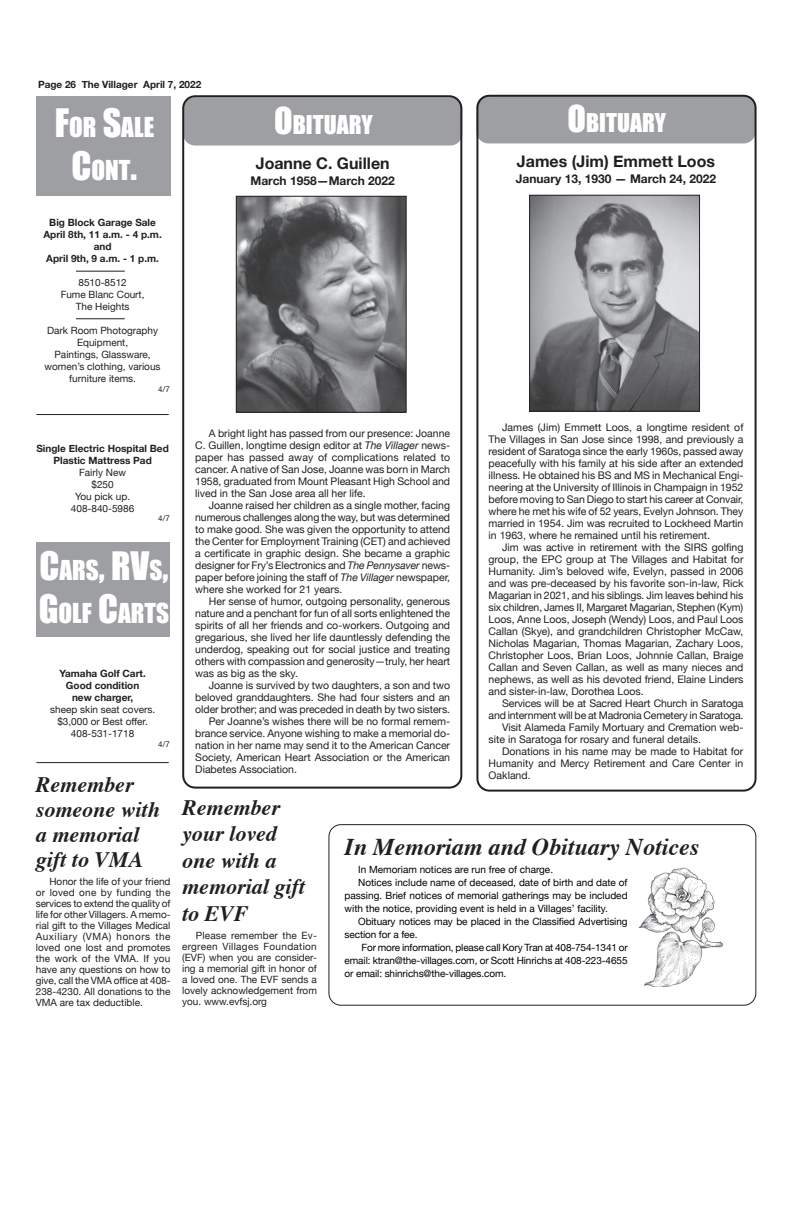
<style>
.page{position:relative;width:792px;height:1224px;background:#fff}
.page>*{position:absolute;margin:0;border:0;box-sizing:border-box;transform-origin:0 0}
.t1{font:36px "Impact";color:#fff}
.t2{font:25.2px/43.2px "Impact";color:#fff;text-align:center}
.t3{font:italic 700 24px "Times";color:#231f20}
.t4{font:23.8px "Impact";color:#fff}
.t5{font:italic 700 22px/26.4px "Times";color:#231f20}
.t6{font:700 16px "Helvetica Neue";color:#231f20}
.t7{font:700 12px "Helvetica Neue";color:#231f20}
.t8{font:10.5px/12px "Helvetica Neue";color:#231f20;text-align:justify}
.t9{font:10px/11px "Helvetica Neue";color:#231f20;text-align:center}
.t10{font:10px "Helvetica Neue";letter-spacing:-.01em;color:#000}
.t11{font:700 10px/12px "Helvetica Neue";color:#231f20;text-align:center}
.t12{font:8px "Helvetica Neue";color:#231f20}
.s1{font-size:36px}
.s2{font-size:34px}
.s3{font-size:25.2px}
.s4{font-style:italic}
</style>
<div class="page">
<div style="left:36px;top:96px;width:135px;height:100px;background:#9d9fa2"></div>
<hr style="left:36px;top:414px;width:133px;height:1px;background:#231f20">
<hr style="left:76px;top:318px;width:49px;height:1px;background:#231f20">
<hr style="left:36px;top:762px;width:133px;height:1px;background:#231f20">
<hr style="left:76px;top:271px;width:49px;height:1px;background:#231f20">
<div style="left:36px;top:542px;width:134px;height:95px;background:#9d9fa2"></div>
<div style="left:183px;top:97px;width:279px;height:49px;background:#9d9fa2;border-radius:12px"></div>
<div style="left:182px;top:95px;width:280px;height:694px;border:2px solid #231f20;border-radius:12px"></div>
<img style="left:238px;top:198px;width:167px;height:213px">
<div style="left:236px;top:196px;width:171px;height:217px;border:1px solid #231f20"></div>
<div style="left:476px;top:95px;width:280px;height:48px;background:#9d9fa2;border-radius:12px"></div>
<div style="left:476px;top:95px;width:281px;height:697px;border:2px solid #231f20;border-radius:12px"></div>
<img style="left:531px;top:197px;width:167px;height:213px">
<div style="left:529px;top:195px;width:171px;height:217px;border:1px solid #231f20"></div>
<div style="left:328px;top:824px;width:428px;height:182px;border:1px solid #231f20;border-radius:12px"></div>
<img style="left:638px;top:868px;width:85px;height:119px">
<p class="t11" style="left:38px;top:78px;width:165px">Page 26 The Villager April 7, 2022</p>
<h2 class="t2" style="left:55px;top:105px;width:101px"><span class="s1">F</span>OR <span class="s1">S</span>ALE<br><span class="s1">C</span>ONT<span class="s1">.</span></h2>
<p class="t11" style="left:43px;top:217px;width:120px">Big Block Garage Sale<br>April 8th, 11 a.m. - 4 p.m. and<br>April 9th, 9 a.m. - 1 p.m.</p>
<p class="t9" style="left:61px;top:277px;width:85px;line-height:12px">8510-8512<br>Fume Blanc Court,<br>The Heights</p>
<p class="t9" style="left:45px;top:325px;width:117px;line-height:12px">Dark Room Photography<br>Equipment,<br>Paintings, Glassware, women’s clothing, various furniture items.</p>
<p class="t12" style="left:158px;top:383px;width:13px">4/7</p>
<h3 class="t4" style="left:274px;top:106px;width:100px"><span class="s2">O</span>BITUARY</h3>
<h3 class="t6" style="left:256px;top:151px;width:135px">Joanne C. Guillen</h3>
<p class="t7" style="left:250px;top:171px;width:146px">March 1958—March 2022</p>
<h3 class="t4" style="left:568px;top:104px;width:100px"><span class="s2">O</span>BITUARY</h3>
<h3 class="t6" style="left:517px;top:149px;width:200px">James (Jim) Emmett Loos</h3>
<p class="t7" style="left:516px;top:169px;width:202px">January 13, 1930 — March 24, 2022</p>
<p class="t11" style="left:36px;top:442px;width:134px">Single Electric Hospital Bed<br>Plastic Mattress Pad</p>
<p class="t9" style="left:71px;top:467px;width:65px;line-height:12px">Fairly New $250<br>You pick up.<br>408-840-5986</p>
<p class="t12" style="left:158px;top:513px;width:13px">4/7</p>
<h1 class="t1" style="left:39px;top:538px;width:131px">C<span class="s3">ARS</span>, RV<span class="s3">S</span>,</h1>
<h2 class="t2" style="left:39px;top:591px;width:132px"><span class="s1">G</span>OLF <span class="s1">C</span>ARTS</h2>
<p class="t11" style="left:59px;top:668px;width:88px">Yamaha Golf Cart.<br>Good condition new charger,</p>
<p class="t9" style="left:50px;top:704px;width:107px;line-height:12px">sheep skin seat covers. $3,000 or Best offer.<br>408-531-1718</p>
<p class="t12" style="left:158px;top:738px;width:13px">4/7</p>
<h3 class="t5" style="left:36px;top:770px;width:126px;line-height:25px">Remember someone with a memorial gift to VMA</h3>
<p class="t9" style="left:36px;top:877px;width:136px;text-align:justify;text-indent:14px">Honor the life of your friend or loved one by funding the services to extend the quality of life for other Villagers. A memo&shy;rial gift to the Villages Medical Auxiliary (VMA) honors the loved one lost and promotes the work of the VMA. If you have any questions on how to give, call the VMA office at 408- 238-4230. All donations to the VMA are tax deductible.</p>
<p class="t8" style="left:195px;top:428px;width:256px;text-indent:14px">A bright light has passed from our presence: Joanne C. Guillen, longtime design editor at <span class="s4">The Villager</span> news&shy;paper has passed away of complications related to cancer. A native of San Jose, Joanne was born in March 1958, graduated from Mount Pleasant High School and lived in the San Jose area all her life.</p>
<p class="t8" style="left:195px;top:500px;width:257px;text-indent:14px">Joanne raised her children as a single mother, facing numerous challenges along the way, but was determined to make good. She was given the opportunity to attend the Center for Employment Training (CET) and achieved a certificate in graphic design. She became a graphic designer for Fry’s Electronics and <span class="s4">The Pennysaver</span> news&shy;paper before joining the staff of <span class="s4">The Villager</span> newspaper, where she worked for 21 years.</p>
<p class="t8" style="left:195px;top:596px;width:256px;text-indent:14px">Her sense of humor, outgoing personality, generous nature and a penchant for fun of all sorts enlightened the spirits of all her friends and co-workers. Outgoing and gregarious, she lived her life dauntlessly defending the underdog, speaking out for social justice and treating others with compassion and generosity—truly, her heart was as big as the sky.</p>
<p class="t8" style="left:209px;top:680px;width:243px">Joanne is survived by two daughters, a son and two</p>
<p class="t8" style="left:195px;top:692px;width:256px">beloved granddaughters. She had four sisters and an</p>
<p class="t8" style="left:195px;top:704px;width:256px">older brother; and was preceded in death by two sisters.</p>
<p class="t8" style="left:209px;top:716px;width:243px">Per Joanne’s wishes there will be no formal remem-</p>
<p class="t8" style="left:195px;top:728px;width:256px">brance service. Anyone wishing to make a memorial do-</p>
<p class="t8" style="left:195px;top:740px;width:256px">nation in her name may send it to the American Cancer</p>
<p class="t8" style="left:195px;top:752px;width:256px">Society, American Heart Association or the American</p>
<p class="t8" style="left:195px;top:764px;width:103px">Diabetes Association.</p>
<p class="t8" style="left:489px;top:422px;width:256px;text-indent:14px">James (Jim) Emmett Loos, a longtime resident of The Villages in San Jose since 1998, and previously a resident of Saratoga since the early 1960s, passed away peacefully with his family at his side after an extended illness. He obtained his BS and MS in Mechanical Engi&shy;neering at the University of Illinois in Champaign in 1952 before moving to San Diego to start his career at Convair, where he met his wife of 52 years, Evelyn Johnson. They married in 1954. Jim was recruited to Lockheed Martin in 1963, where he remained until his retirement.</p>
<p class="t8" style="left:489px;top:542px;width:256px;text-indent:14px">Jim was active in retirement with the SIRS golfing group, the EPC group at The Villages and Habitat for Humanity. Jim’s beloved wife, Evelyn, passed in 2006 and was pre-deceased by his favorite son-in-law, Rick Magarian in 2021, and his siblings. Jim leaves behind his six children, James II, Margaret Magarian, Stephen (Kym)<br>Loos, Anne Loos, Joseph (Wendy) Loos, and Paul Loos Callan (Skye), and grandchildren Christopher McCaw, Nicholas Magarian, Thomas Magarian, Zachary Loos, Christopher Loos, Brian Loos, Johnnie Callan, Braige Callan and Seven Callan, as well as many nieces and nephews, as well as his devoted friend, Elaine Linders and sister-in-law, Dorothea Loos.</p>
<p class="t8" style="left:502px;top:698px;width:243px">Services will be at Sacred Heart Church in Saratoga</p>
<p class="t8" style="left:489px;top:710px;width:256px">and internment will be at Madronia Cemetery in Saratoga.</p>
<p class="t8" style="left:502px;top:722px;width:243px">Visit Alameda Family Mortuary and Cremation web-</p>
<p class="t8" style="left:489px;top:734px;width:214px">site in Saratoga for rosary and funeral details.</p>
<p class="t8" style="left:502px;top:746px;width:243px">Donations in his name may be made to Habitat for</p>
<p class="t8" style="left:489px;top:758px;width:256px">Humanity and Mercy Retirement and Care Center in</p>
<p class="t8" style="left:489px;top:770px;width:44px">Oakland.</p>
<h3 class="t5" style="left:182px;top:792px;width:124px">Remember your loved one with a memorial gift to EVF</h3>
<p class="t9" style="left:182px;top:930px;width:136px;text-align:justify;text-indent:14px">Please remember the Ev&shy;ergreen Villages Foundation (EVF) when you are consider&shy;ing a memorial gift in honor of a loved one. The EVF sends a lovely acknowledgement from you. www.evfsj.org</p>
<h3 class="t3" style="left:345px;top:825px;width:356px">In Memoriam and Obituary Notices</h3>
<p class="t10" style="left:358px;top:863px;width:196px">In Memoriam notices are run free of charge.</p>
<p class="t10" style="left:358px;top:876px;width:271px">Notices include name of deceased, date of birth and date of</p>
<p class="t10" style="left:345px;top:889px;width:285px">passing. Brief notices of memorial gatherings may be included</p>
<p class="t10" style="left:345px;top:902px;width:265px">with the notice, providing event is held in a Villages’ facility.</p>
<p class="t10" style="left:358px;top:915px;width:271px">Obituary notices may be placed in the Classified Advertising</p>
<p class="t10" style="left:345px;top:928px;width:74px">section for a fee.</p>
<p class="t10" style="left:362px;top:941px;width:268px">For more information, please call Kory Tran at 408-754-1341 or</p>
<p class="t10" style="left:345px;top:954px;width:285px">email: ktran@the-villages.com, or Scott Hinrichs at 408-223-4655</p>
<p class="t10" style="left:345px;top:967px;width:163px">or email: shinrichs@the-villages.com.</p>
</div>
